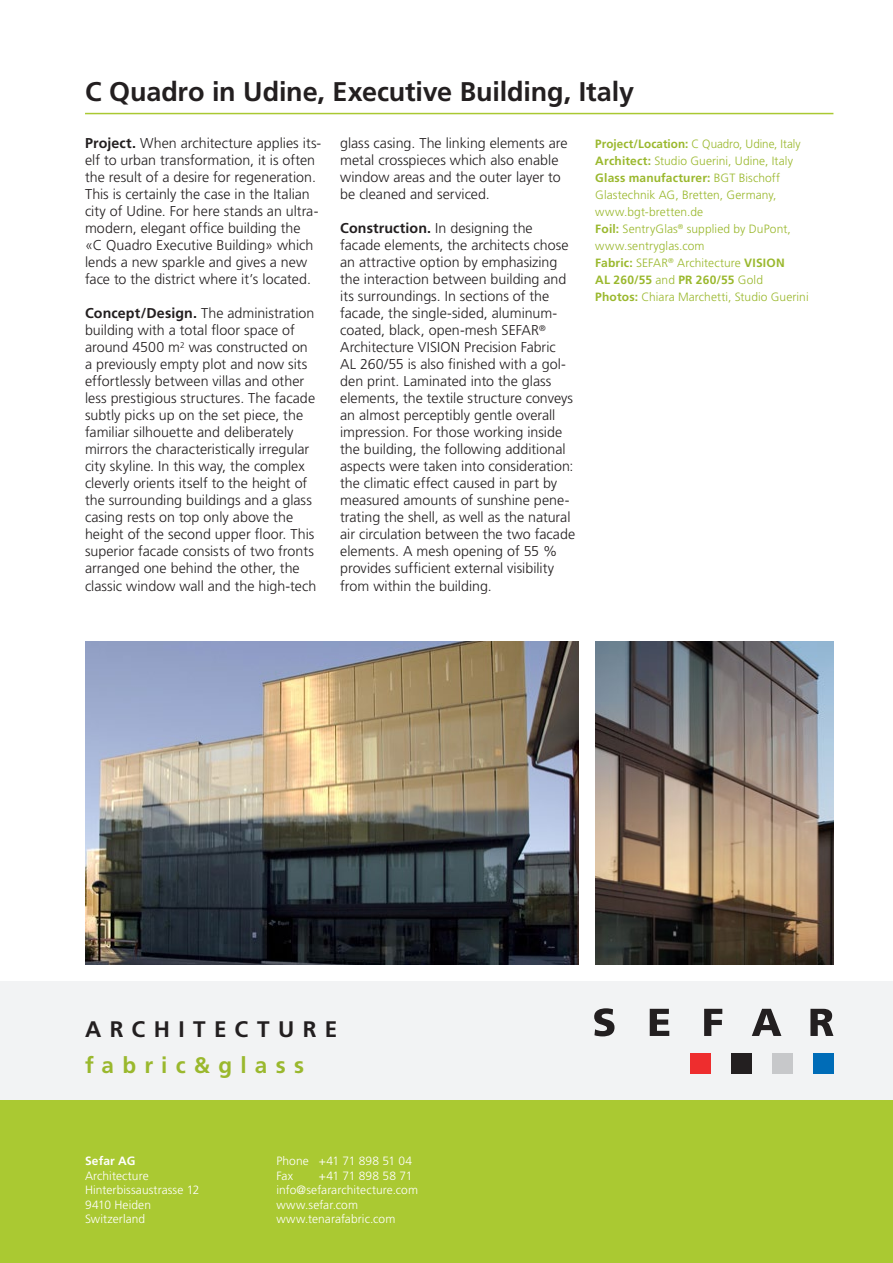
<style>
.page{position:relative;width:893px;height:1263px;background:#fff}
.page>*{position:absolute;margin:0;border:0;box-sizing:border-box;transform-origin:0 0}
.t1{font:700 27px "Frutiger LT Std";letter-spacing:-.005em;color:#231f20}
.DE___Gesperrt_370{font:700 22.5px "Frutiger LT Std";letter-spacing:.375em;color:#231f20}
.t2{font:700 22.5px "Frutiger LT Std";letter-spacing:.365em;color:#9ab82d}
.lauftext_schwarz{font:300 14.25px/17px "Frutiger LT Std";color:#231f20}
._0_LT_gruen_fett{font:300 12px/17px "Frutiger LT Std";letter-spacing:.005em;color:#9ab82d}
.t3{font:300 12px "Frutiger LT Std";letter-spacing:.005em;color:#fff}
.t4{font:700 12px/17px "Frutiger LT Std";letter-spacing:.015em;color:#9ab82d}
.t5{font:700 12px "Frutiger LT Std";letter-spacing:.01em;color:#fff}
.s1{font-weight:700}
.s2{font-weight:300}
</style>
<div class="page">
<div style="left:0;top:982px;width:893px;height:119px;background:#f2f3f4"></div>
<hr style="left:85px;top:113px;width:748px;height:1px;background:#aac932">
<div style="left:0;top:1101px;width:893px;height:162px;background:#aac932"></div>
<div style="left:813px;top:1053px;width:20px;height:20px;background:#006cb7"></div>
<div style="left:772px;top:1053px;width:21px;height:20px;background:#c7c8ca"></div>
<div style="left:731px;top:1053px;width:21px;height:20px;background:#231f20"></div>
<div style="left:691px;top:1053px;width:20px;height:20px;background:#ee2d2e"></div>
<svg style="left:594px;top:1008px;width:20px;height:28px"></svg>
<svg style="left:650px;top:1009px;width:19px;height:27px"></svg>
<svg style="left:704px;top:1009px;width:18px;height:27px"></svg>
<svg style="left:752px;top:1009px;width:29px;height:27px"></svg>
<svg style="left:810px;top:1009px;width:23px;height:27px"></svg>
<img style="left:595px;top:641px;width:238px;height:324px">
<img style="left:85px;top:641px;width:493px;height:324px">
<p class="t1" style="left:85px;top:76px;width:551px">C Quadro in Udine, Executive Building, Italy</p>
<p class="lauftext_schwarz" style="left:85px;top:135px;width:238px"><span class="s1">Project.</span> When architecture applies its&shy;elf to urban transformation, it is often the result of a desire for regeneration.<br>This is certainly the case in the Italian city of Udine. For here stands an ultra&shy;modern, elegant office building the «C Quadro Executive Building» which lends a new sparkle and gives a new face to the district where it’s located.</p>
<p class="lauftext_schwarz" style="left:85px;top:305px;width:233px"><span class="s1">Concept/Design.</span> The administration building with a total floor space of around 4500 m<sup>2</sup> was constructed on a previously empty plot and now sits effortlessly between villas and other less prestigious structures. The facade subtly picks up on the set piece, the familiar silhouette and deliberately mirrors the characteristically irregular city skyline. In this way, the complex cleverly orients itself to the height of the surrounding buildings and a glass casing rests on top only above the height of the second upper floor. This superior facade consists of two fronts arranged one behind the other, the classic window wall and the high-tech</p>
<p class="lauftext_schwarz" style="left:340px;top:135px;width:229px">glass casing. The linking elements are metal crosspieces which also enable window areas and the outer layer to be cleaned and serviced.</p>
<p class="lauftext_schwarz" style="left:340px;top:220px;width:237px"><span class="s1">Construction.</span> In designing the facade elements, the architects chose an attractive option by emphasizing the interaction between building and its surroundings. In sections of the facade, the single-sided, aluminum&shy;coated, black, open-mesh SEFAR<sup>® </sup>Architecture VISION Precision Fabric AL 260/55 is also finished with a gol&shy;den print. Laminated into the glass elements, the textile structure conveys an almost perceptibly gentle overall impression. For those working inside the building, the following additional aspects were taken into consideration: the climatic effect caused in part by measured amounts of sunshine pene&shy;trating the shell, as well as the natural air circulation between the two facade elements. A mesh opening of 55 % provides sufficient external visibility from within the building.</p>
<p class="_0_LT_gruen_fett" style="left:595px;top:136px;width:207px"><span class="s1">Project/Location:</span> C Quadro, Udine, Italy</p>
<p class="_0_LT_gruen_fett" style="left:595px;top:153px;width:199px"><span class="s1">Architect:</span> Studio Guerini, Udine, Italy</p>
<p class="t4" style="left:595px;top:170px;width:186px">Glass manufacturer: <span class="s2">BGT Bischoff</span></p>
<p class="_0_LT_gruen_fett" style="left:595px;top:187px;width:183px">Glastechnik AG, Bretten, Germany,</p>
<p class="_0_LT_gruen_fett" style="left:595px;top:204px;width:109px">www.bgt-bretten.de</p>
<p class="_0_LT_gruen_fett" style="left:595px;top:221px;width:197px"><span class="s1">Foil:</span> SentryGlas<sup>®</sup> supplied by DuPont, www.sentryglas.com</p>
<p class="t4" style="left:595px;top:255px;width:191px">Fabric: <span class="s2">SEFAR</span><sup>®</sup> <span class="s2">Architecture</span> VISION<br>AL 260/55 <span class="s2">and</span> PR 260/55 <span class="s2">Gold</span></p>
<p class="_0_LT_gruen_fett" style="left:595px;top:289px;width:215px"><span class="s1">Photos:</span> Chiara Marchetti, Studio Guerini</p>
<p class="DE___Gesperrt_370" style="left:85px;top:1016px;width:254px">ARCHITECTURE</p>
<p class="t2" style="left:85px;top:1052px;width:220px">fabric&amp;glass</p>
<p class="t5" style="left:85px;top:1154px;width:52px">Sefar AG</p>
<p class="t3" style="left:85px;top:1169px;width:65px">Architecture</p>
<p class="t3" style="left:85px;top:1183px;width:116px">Hinterbissaustrasse 12</p>
<p class="t3" style="left:85px;top:1198px;width:68px">9410 Heiden</p>
<p class="t3" style="left:85px;top:1212px;width:62px">Switzerland</p>
<p class="t3" style="left:276px;top:1154px;width:137px">Phone +41 71 898 51 04</p>
<p class="t3" style="left:276px;top:1169px;width:18px">Fax</p>
<p class="t3" style="left:319px;top:1169px;width:95px">+41 71 898 58 71</p>
<p class="t3" style="left:276px;top:1183px;width:143px">info@sefararchitecture.com</p>
<p class="t3" style="left:276px;top:1198px;width:83px">www.sefar.com</p>
<p class="t3" style="left:276px;top:1212px;width:120px">www.tenarafabric.com</p>
</div>
